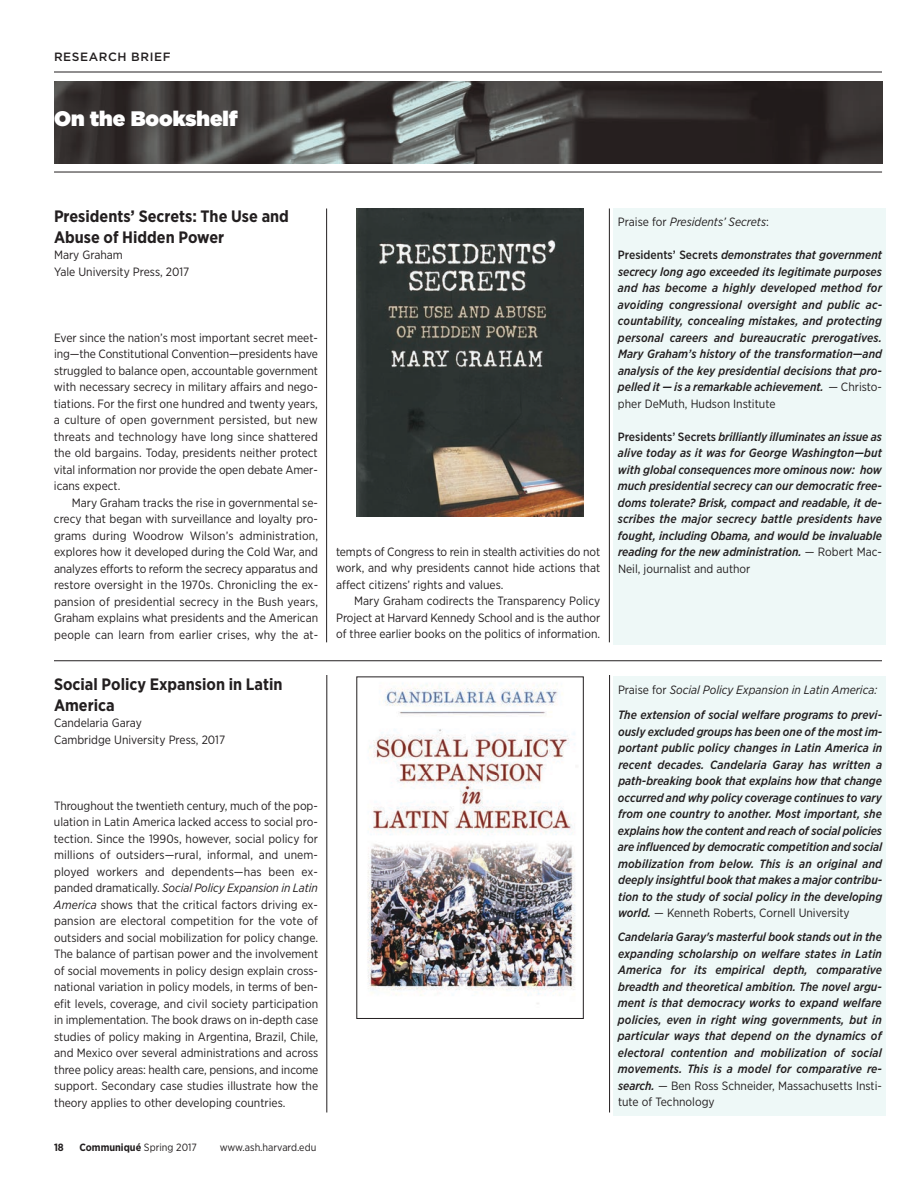
<style>
.page{position:relative;width:918px;height:1188px;background:#fff}
.page>*{position:absolute;margin:0;border:0;box-sizing:border-box;transform-origin:0 0}
.t1{font:900 21px "Gotham";color:#fff}
.t2{font:700 16.5px/21px "Gotham Narrow";color:#231f20}
.t3{font:12px/16.5px "Gotham Narrow";color:#231f20;text-align:justify}
.t4{font:italic 500 12px/16.5px "Gotham Narrow";color:#231f20;text-align:justify}
.t5{font:italic 12px "Gotham Narrow";color:#231f20}
.t6{font:500 12px "Gotham";letter-spacing:.05em;color:#231f20}
.t7{font:700 10.5px "Gotham Narrow";color:#231f20}
.t8{font:10.5px "Gotham Narrow";color:#231f20}
.s1{font-style:italic}
.s2{font-weight:400}
.s3{font-style:normal}
.s4{font-weight:400;font-style:normal}
</style>
<div class="page">
<div style="left:613px;top:676px;width:273px;height:440px;background:#eef8f7"></div>
<hr style="left:54px;top:72px;width:828px;height:1px;background:#231f20">
<div style="left:613px;top:208px;width:273px;height:437px;background:#eef8f7"></div>
<img style="left:54px;top:81px;width:828px;height:83px">
<hr style="left:54px;top:172px;width:828px;height:1px;background:#231f20">
<img style="left:356px;top:208px;width:228px;height:308px">
<img style="left:367px;top:683px;width:208px;height:321px">
<div style="left:356px;top:676px;width:228px;height:343px;border:1px solid #231f20"></div>
<hr style="left:54px;top:660px;width:828px;height:1px;background:#231f20">
<hr style="left:326px;top:209px;width:1px;height:433px;background:#231f20">
<hr style="left:609px;top:209px;width:1px;height:433px;background:#231f20">
<hr style="left:327px;top:675px;width:1px;height:437px;background:#231f20">
<hr style="left:609px;top:675px;width:1px;height:437px;background:#231f20">
<p class="t6" style="left:54px;top:52px;width:118px">RESEARCH BRIEF</p>
<h1 class="t1" style="left:54px;top:112px;width:185px">On the Bookshelf</h1>
<h2 class="t2" style="left:54px;top:207px;width:236px">Presidents’ Secrets: The Use and<br>Abuse of Hidden Power</h2>
<p class="t3" style="left:54px;top:248px;width:137px">Mary Graham<br>Yale University Press, 2017</p>
<p class="t3" style="left:54px;top:330px;width:266px">Ever since the nation’s most important secret meet&shy;ing—the Constitutional Convention—presidents have struggled to balance open, accountable government with necessary secrecy in military affairs and nego&shy;tiations. For the first one hundred and twenty years, a culture of open government persisted, but new threats and technology have long since shattered the old bargains. Today, presidents neither protect vital information nor provide the open debate Amer&shy;icans expect.</p>
<p class="t3" style="left:54px;top:495px;width:266px;text-indent:18px">Mary Graham tracks the rise in governmental se&shy;crecy that began with surveillance and loyalty pro&shy;grams during Woodrow Wilson’s administration, explores how it developed during the Cold War, and analyzes efforts to reform the secrecy apparatus and restore oversight in the 1970s. Chronicling the ex&shy;pansion of presidential secrecy in the Bush years, Graham explains what presidents and the American people can learn from earlier crises, why the at-</p>
<h2 class="t2" style="left:54px;top:675px;width:230px">Social Policy Expansion in Latin<br>America</h2>
<p class="t3" style="left:54px;top:716px;width:173px">Candelaria Garay<br>Cambridge University Press, 2017</p>
<p class="t3" style="left:54px;top:798px;width:266px">Throughout the twentieth century, much of the pop&shy;ulation in Latin America lacked access to social pro&shy;tection. Since the 1990s, however, social policy for millions of outsiders—rural, informal, and unem&shy;ployed workers and dependents—has been ex&shy;panded dramatically. <span class="s1">Social Policy Expansion in Latin America</span> shows that the critical factors driving ex&shy;pansion are electoral competition for the vote of outsiders and social mobilization for policy change.<br>The balance of partisan power and the involvement of social movements in policy design explain cross&shy;national variation in policy models, in terms of ben&shy;efit levels, coverage, and civil society participation in implementation. The book draws on in-depth case studies of policy making in Argentina, Brazil, Chile, and Mexico over several administrations and across three policy areas: health care, pensions, and income support. Secondary case studies illustrate how the theory applies to other developing countries.</p>
<p class="t7" style="left:54px;top:1144px;width:11px">18</p>
<p class="t7" style="left:80px;top:1144px;width:119px">Communiqué <span class="s2">Spring 2017</span></p>
<p class="t8" style="left:220px;top:1144px;width:98px">www.ash.harvard.edu</p>
<p class="t3" style="left:336px;top:544px;width:266px">tempts of Congress to rein in stealth activities do not work, and why presidents cannot hide actions that affect citizens’ rights and values.</p>
<p class="t3" style="left:336px;top:594px;width:266px;text-indent:18px">Mary Graham codirects the Transparency Policy Project at Harvard Kennedy School and is the author of three earlier books on the politics of information.</p>
<p class="t5" style="left:618px;top:218px;width:152px"><span class="s3">Praise for</span> Presidents’ Secrets<span class="s3">:</span></p>
<p class="t4" style="left:618px;top:248px;width:266px"><span class="s3">Presidents’ Secrets</span> demonstrates that government secrecy long ago exceeded its legitimate purposes and has become a highly developed method for avoiding congressional oversight and public ac&shy;countability, concealing mistakes, and protecting personal careers and bureaucratic prerogatives.<br>Mary Graham’s history of the transformation—and analysis of the key presidential decisions that pro&shy;pelled it — is a remarkable achievement. <span class="s4">— Christo&shy;pher DeMuth, Hudson Institute</span></p>
<p class="t4" style="left:618px;top:429px;width:266px"><span class="s3">Presidents’ Secrets</span> brilliantly illuminates an issue as alive today as it was for George Washington—but with global consequences more ominous now: how much presidential secrecy can our democratic free&shy;doms tolerate? Brisk, compact and readable, it de&shy;scribes the major secrecy battle presidents have fought, including Obama, and would be invaluable reading for the new administration. <span class="s4">— Robert Mac-Neil, journalist and author</span></p>
<p class="t4" style="left:618px;top:678px;width:266px;line-height:25.5px"><span class="s4">Praise for</span> <span class="s2">Social Policy Expansion in Latin America:<br></span>The extension of social welfare programs to previ-</p>
<p class="t4" style="left:618px;top:724px;width:266px">ously excluded groups has been one of the most im&shy;portant public policy changes in Latin America in recent decades. Candelaria Garay has written a path-breaking book that explains how that change occurred and why policy coverage continues to vary from one country to another. Most important, she explains how the content and reach of social policies are influenced by democratic competition and social mobilization from below. This is an original and deeply insightful book that makes a major contribu&shy;tion to the study of social policy in the developing world. <span class="s4">— Kenneth Roberts, Cornell University</span></p>
<p class="t4" style="left:618px;top:930px;width:266px">Candelaria Garay's masterful book stands out in the expanding scholarship on welfare states in Latin America for its empirical depth, comparative breadth and theoretical ambition. The novel argu&shy;ment is that democracy works to expand welfare policies, even in right wing governments, but in particular ways that depend on the dynamics of electoral contention and mobilization of social movements. This is a model for comparative re&shy;search. <span class="s4">— Ben Ross Schneider, Massachusetts Insti&shy;tute of Technology</span></p>
</div>
